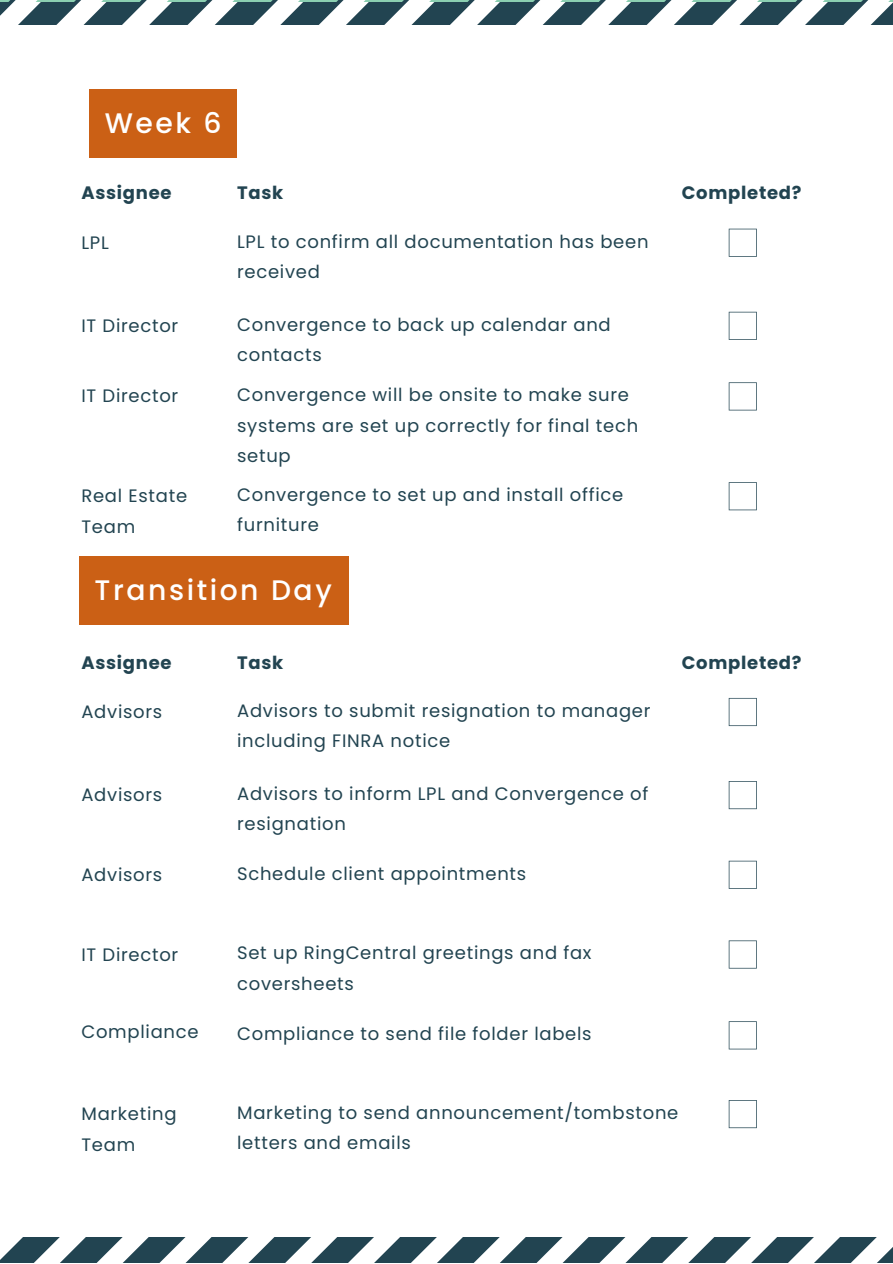
<style>
.page{position:relative;width:893px;height:1264px;background:#fff}
.page>*{position:absolute;margin:0;border:0;box-sizing:border-box;transform-origin:0 0}
.t1{font:500 28.2px "Poppins";letter-spacing:.09em;color:#fff}
.t2{font:18px/30.3px "Poppins";letter-spacing:.04em;color:#224451}
.t3{font:700 18px "Poppins";letter-spacing:.04em;color:#224451}
</style>
<div class="page">
<svg style="left:0;top:1237px;width:892px;height:25px"></svg>
<svg style="left:0;top:0;width:892px;height:25px"></svg>
<div style="left:89px;top:89px;width:147px;height:69px;background:#cb6015"></div>
<svg style="left:728px;top:229px;width:28px;height:28px"></svg>
<svg style="left:728px;top:312px;width:28px;height:28px"></svg>
<svg style="left:728px;top:382px;width:28px;height:28px"></svg>
<svg style="left:728px;top:482px;width:28px;height:28px"></svg>
<svg style="left:728px;top:698px;width:28px;height:28px"></svg>
<svg style="left:728px;top:781px;width:28px;height:28px"></svg>
<svg style="left:728px;top:860px;width:28px;height:28px"></svg>
<svg style="left:728px;top:940px;width:28px;height:28px"></svg>
<svg style="left:728px;top:1021px;width:28px;height:28px"></svg>
<svg style="left:728px;top:1100px;width:28px;height:28px"></svg>
<div style="left:79px;top:556px;width:270px;height:69px;background:#cb6015"></div>
<h1 class="t1" style="left:105px;top:103px;width:118px">Week 6</h1>
<p class="t3" style="left:81px;top:180px;width:92px">Assignee</p>
<p class="t3" style="left:237px;top:180px;width:48px">Task</p>
<p class="t3" style="left:681px;top:180px;width:121px">Completed?</p>
<p class="t2" style="left:237px;top:226px;width:413px">LPL to confirm all documentation has been received</p>
<p class="t2" style="left:81px;top:227px;width:29px">LPL</p>
<p class="t2" style="left:81px;top:310px;width:98px">IT Director</p>
<p class="t2" style="left:237px;top:309px;width:375px">Convergence to back up calendar and contacts</p>
<p class="t2" style="left:81px;top:381px;width:98px">IT Director</p>
<p class="t2" style="left:237px;top:380px;width:402px">Convergence will be onsite to make sure systems are set up correctly for final tech setup</p>
<p class="t2" style="left:81px;top:481px;width:107px">Real Estate<br>Team</p>
<p class="t2" style="left:237px;top:479px;width:387px">Convergence to set up and install office furniture</p>
<h1 class="t1" style="left:95px;top:570px;width:238px">Transition Day</h1>
<p class="t3" style="left:81px;top:649px;width:92px">Assignee</p>
<p class="t3" style="left:237px;top:649px;width:48px">Task</p>
<p class="t3" style="left:681px;top:649px;width:121px">Completed?</p>
<p class="t2" style="left:81px;top:696px;width:82px">Advisors</p>
<p class="t2" style="left:81px;top:779px;width:82px">Advisors</p>
<p class="t2" style="left:237px;top:695px;width:415px">Advisors to submit resignation to manager including FINRA notice</p>
<p class="t2" style="left:237px;top:778px;width:412px">Advisors to inform LPL and Convergence of resignation</p>
<p class="t2" style="left:81px;top:859px;width:82px">Advisors</p>
<p class="t2" style="left:237px;top:858px;width:290px">Schedule client appointments</p>
<p class="t2" style="left:81px;top:939px;width:98px">IT Director</p>
<p class="t2" style="left:237px;top:937px;width:356px">Set up RingCentral greetings and fax coversheets</p>
<p class="t2" style="left:81px;top:1016px;width:119px">Compliance</p>
<p class="t2" style="left:237px;top:1018px;width:356px">Compliance to send file folder labels</p>
<p class="t2" style="left:81px;top:1098px;width:97px">Marketing<br>Team</p>
<p class="t2" style="left:237px;top:1097px;width:443px">Marketing to send announcement/tombstone letters and emails</p>
</div>
